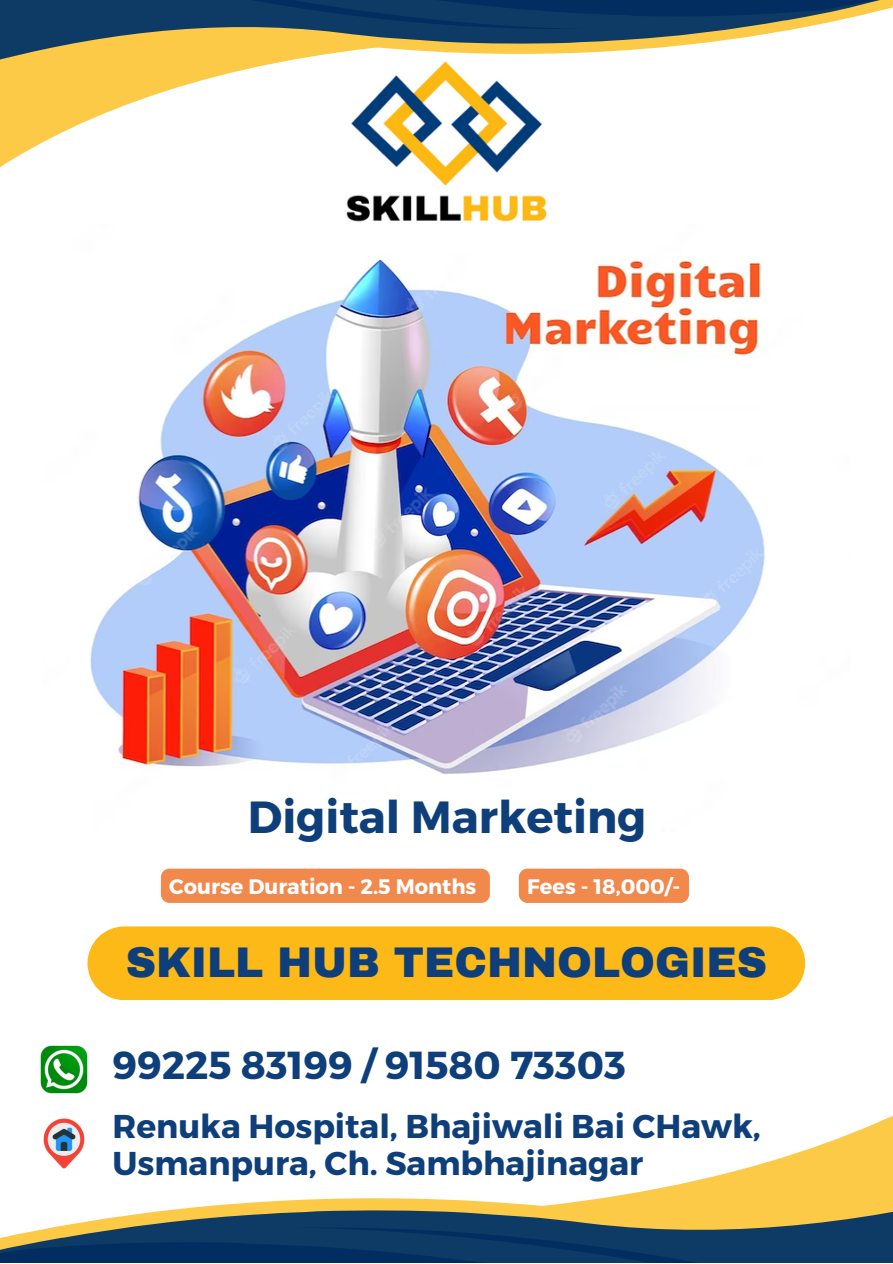
<style>
.page{position:relative;width:893px;height:1264px;background:#fff}
.page>*{position:absolute;margin:0;border:0;box-sizing:border-box;transform-origin:0 0}
.t1{font:700 45px "Montserrat";color:#0e3f7a}
.t2{font:900 42px "Archivo";color:#0e3f7a}
.t3{font:700 39px "Montserrat";color:#0e3f7a}
.t4{font:700 33px/37px "Montserrat";color:#0e3f7a}
.t5{font:700 21px "Montserrat";color:#fff}
</style>
<div class="page">
<svg style="left:731px;top:1120px;width:161px;height:52px"></svg>
<svg style="left:0;top:1172px;width:892px;height:90px"></svg>
<img style="left:346px;top:179px;width:201px;height:43px">
<svg style="left:0;top:120px;width:542px;height:59px"></svg>
<svg style="left:0;top:75px;width:538px;height:45px"></svg>
<svg style="left:0;top:0;width:892px;height:75px"></svg>
<img style="left:40px;top:1045px;width:48px;height:49px">
<img style="left:43px;top:1118px;width:42px;height:51px">
<div style="left:87px;top:926px;width:718px;height:73px;background:#fcb918"></div>
<img style="left:90px;top:259px;width:675px;height:515px">
<div style="left:579px;top:359px;width:210px;height:47px;background:#fff;border-radius:24px"></div>
<div style="left:161px;top:868px;width:329px;height:34px;background:#f1884c"></div>
<div style="left:519px;top:868px;width:170px;height:34px;background:#f1884c;border-radius:9px"></div>
<p class="t1" style="left:248px;top:787px;width:400px">Digital Marketing</p>
<p class="t5" style="left:169px;top:873px;width:308px">Course Duration - 2.5 Months</p>
<p class="t5" style="left:527px;top:873px;width:154px">Fees - 18,000/-</p>
<p class="t2" style="left:126px;top:939px;width:642px">SKILL HUB TECHNOLOGIES</p>
<p class="t3" style="left:112px;top:1039px;width:515px">99225 83199 / 91580 73303</p>
<p class="t4" style="left:112px;top:1105px;width:649px">Renuka Hospital, Bhajiwali Bai CHawk,<br>Usmanpura, Ch. Sambhajinagar</p>
</div>
